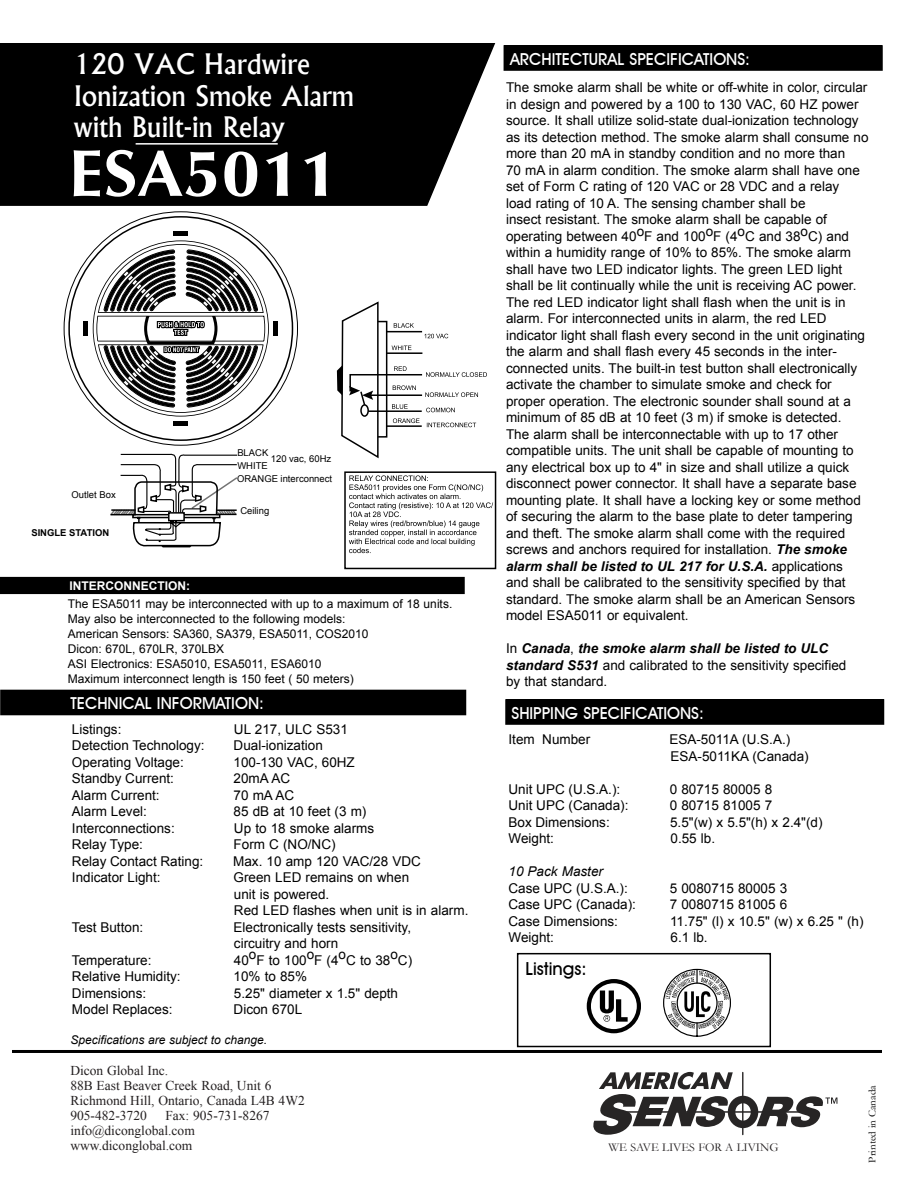
<style>
.page{position:relative;width:918px;height:1188px;background:#fff}
.page>*{position:absolute;margin:0;border:0;box-sizing:border-box;transform-origin:0 0}
.t1{font:700 66px "CG Omega";color:#fff;scale:1.05 1}
.t2{font:500 27px/31.5px "Albertus";color:#fff}
.t3{font:500 18px "Avant Garde IT Cby BT";color:#000}
.t4{font:500 16.5px "Avant Garde IT Cby BT";color:#fff}
.t5{font:13.5px/16.5px "Arial";color:#000}
.t6{font:13.5px/15px "Times New Roman";color:#231f20}
.t7{font:italic 13.5px "Arial";color:#000}
.t8{font:12px/15px "Arial";color:#000}
.t9{font:italic 12px "Arial";color:#000}
.t10{font:12px "Garamond";color:#231f20}
.t11{font:700 12px "Arial";color:#fff}
.t12{font:10.5px "Garamond";color:#000;scale:1.05 1}
.t13{font:9.45px "Arial";color:#000}
.t14{font:700 9.45px "Arial";color:#000}
.s1{font-weight:700;font-style:italic}
</style>
<div class="page">
<svg style="left:0;top:43px;width:496px;height:163px;background:#111"></svg>
<div style="left:1px;top:690px;width:464px;height:25px;background:#000"></div>
<hr style="left:12px;top:1050px;width:870px;height:3px;background:#000">
<div style="left:728px;top:1096px;width:30px;height:32px;border:8px solid #272525;border-radius:50%"></div>
<hr style="left:612px;top:1112px;width:207px;height:1px;background:#272525">
<svg style="left:757px;top:1096px;width:80px;height:31px"></svg>
<hr style="left:742px;top:1072px;width:1px;height:63px;background:#272525">
<svg style="left:593px;top:1072px;width:140px;height:63px"></svg>
<div style="left:506px;top:700px;width:378px;height:24px;background:#000"></div>
<div style="left:505px;top:699px;width:379px;height:26px;border:2px solid #000"></div>
<div style="left:504px;top:46px;width:378px;height:24px;background:#000"></div>
<div style="left:504px;top:45px;width:379px;height:26px;border:2px solid #000"></div>
<svg style="left:587px;top:979px;width:54px;height:54px"></svg>
<svg style="left:663px;top:968px;width:68px;height:69px"></svg>
<div style="left:517px;top:953px;width:254px;height:94px;border:2px solid #000"></div>
<svg style="left:64px;top:212px;width:234px;height:233px"></svg>
<div style="left:69px;top:217px;width:223px;height:223px;background:#fff;border-radius:50%"></div>
<hr style="left:173px;top:232px;width:15px;height:4px;background:#000">
<hr style="left:84px;top:321px;width:4px;height:15px;background:#000">
<hr style="left:173px;top:421px;width:15px;height:4px;background:#000">
<hr style="left:274px;top:321px;width:4px;height:15px;background:#000">
<svg style="left:90px;top:238px;width:181px;height:181px"></svg>
<svg style="left:337px;top:301px;width:150px;height:158px"></svg>
<svg style="left:349px;top:475px;width:144px;height:78px"></svg>
<div style="left:344px;top:471px;width:152px;height:98px;border:2px solid #000"></div>
<svg style="left:110px;top:453px;width:128px;height:95px"></svg>
<div style="left:0;top:577px;width:465px;height:17px;background:#000"></div>
<hr style="left:136px;top:143px;width:142px;height:2px;background:#fff">
<h2 class="t2" style="left:74px;top:48px;width:282px">120 VAC Hardwire<br>Ionization Smoke Alarm with Built-in Relay</h2>
<h1 class="t1" style="left:68px;top:132px;width:257px">ESA5011</h1>
<p class="t13" style="left:237px;top:446px;width:32px">BLACK</p>
<p class="t13" style="left:271px;top:452px;width:62px">120 vac, 60Hz</p>
<p class="t13" style="left:237px;top:459px;width:32px">WHITE</p>
<p class="t13" style="left:72px;top:488px;width:46px">Outlet Box</p>
<p class="t14" style="left:31px;top:526px;width:79px">SINGLE STATION</p>
<p class="t11" style="left:70px;top:577px;width:122px">INTERCONNECTION:</p>
<p class="t13" style="left:237px;top:472px;width:97px">ORANGE interconnect</p>
<p class="t13" style="left:240px;top:504px;width:30px">Ceiling</p>
<p class="t8" style="left:68px;top:597px;width:386px">The ESA5011 may be interconnected with up to a maximum of 18 units.<br>May also be interconnected to the following models:<br>American Sensors: SA360, SA379, ESA5011, COS2010<br>Dicon: 670L, 670LR, 370LBX<br>ASI Electronics: ESA5010, ESA5011, ESA6010<br>Maximum interconnect length is 150 feet ( 50 meters)</p>
<p class="t4" style="left:70px;top:693px;width:195px">TECHNICAL INFORMATION:</p>
<p class="t5" style="left:72px;top:721px;width:51px">Listings:</p>
<p class="t5" style="left:234px;top:721px;width:115px">UL 217, ULC S531</p>
<p class="t5" style="left:72px;top:737px;width:134px">Detection Technology:</p>
<p class="t5" style="left:234px;top:737px;width:91px">Dual-ionization</p>
<p class="t5" style="left:72px;top:754px;width:113px">Operating Voltage:</p>
<p class="t5" style="left:234px;top:754px;width:123px">100-130 VAC, 60HZ</p>
<p class="t5" style="left:72px;top:770px;width:104px">Standby Current:</p>
<p class="t5" style="left:234px;top:770px;width:58px">20mA AC</p>
<p class="t5" style="left:72px;top:787px;width:89px">Alarm Current:</p>
<p class="t5" style="left:234px;top:787px;width:62px">70 mA AC</p>
<p class="t5" style="left:72px;top:803px;width:77px">Alarm Level:</p>
<p class="t5" style="left:234px;top:803px;width:134px">85 dB at 10 feet (3 m)</p>
<p class="t5" style="left:72px;top:820px;width:104px">Interconnections:</p>
<p class="t5" style="left:234px;top:820px;width:142px">Up to 18 smoke alarms</p>
<p class="t5" style="left:72px;top:836px;width:73px">Relay Type:</p>
<p class="t5" style="left:234px;top:836px;width:103px">Form C (NO/NC)</p>
<p class="t5" style="left:72px;top:853px;width:133px">Relay Contact Rating:</p>
<p class="t5" style="left:233px;top:853px;width:189px">Max. 10 amp 120 VAC/28 VDC</p>
<p class="t5" style="left:72px;top:869px;width:90px">Indicator Light:</p>
<p class="t5" style="left:234px;top:869px;width:236px">Green LED remains on when<br>unit is powered.<br>Red LED flashes when unit is in alarm.</p>
<p class="t5" style="left:72px;top:919px;width:73px">Test Button:</p>
<p class="t5" style="left:234px;top:919px;width:179px">Electronically tests sensitivity, circuitry and horn</p>
<p class="t5" style="left:72px;top:952px;width:81px">Temperature:</p>
<p class="t5" style="left:234px;top:952px;width:180px">40oF to 100oF (4oC to 38oC)</p>
<p class="t5" style="left:72px;top:968px;width:110px">Relative Humidity:</p>
<p class="t5" style="left:234px;top:968px;width:75px">10% to 85%</p>
<p class="t5" style="left:72px;top:985px;width:76px">Dimensions:</p>
<p class="t5" style="left:234px;top:985px;width:166px">5.25" diameter x 1.5" depth</p>
<p class="t5" style="left:72px;top:1001px;width:102px">Model Replaces:</p>
<p class="t5" style="left:234px;top:1001px;width:70px">Dicon 670L</p>
<p class="t9" style="left:70px;top:1032px;width:198px">Specifications are subject to change.</p>
<p class="t6" style="left:70px;top:1062px;width:236px">Dicon Global Inc.<br>88B East Beaver Creek Road, Unit 6<br>Richmond Hill, Ontario, Canada L4B 4W2<br>905-482-3720</p>
<p class="t6" style="left:70px;top:1107px;width:201px;text-indent:95px">Fax: 905-731-8267 info@diconglobal.com www.diconglobal.com</p>
<p class="t4" style="left:510px;top:49px;width:242px">ARCHITECTURAL SPECIFICATIONS:</p>
<p class="t5" style="left:506px;top:79px;width:364px">The smoke alarm shall be white or off-white in color, circular in design and powered by a 100 to 130 VAC, 60 HZ power source. It shall utilize solid-state dual-ionization technology as its detection method. The smoke alarm shall consume no more than 20 mA in standby condition and no more than<br>70 mA in alarm condition. The smoke alarm shall have one set of Form C rating of 120 VAC or 28 VDC and a relay<br>load rating of 10 A. The sensing chamber shall be<br>insect resistant. The smoke alarm shall be capable of operating between 40oF and 100oF (4oC and 38oC) and within a humidity range of 10% to 85%. The smoke alarm shall have two LED indicator lights. The green LED light shall be lit continually while the unit is receiving AC power.<br>The red LED indicator light shall flash when the unit is in alarm. For interconnected units in alarm, the red LED indicator light shall flash every second in the unit originating the alarm and shall flash every 45 seconds in the inter&shy;connected units. The built-in test button shall electronically activate the chamber to simulate smoke and check for proper operation. The electronic sounder shall sound at a minimum of 85 dB at 10 feet (3 m) if smoke is detected.<br>The alarm shall be interconnectable with up to 17 other compatible units. The unit shall be capable of mounting to any electrical box up to 4" in size and shall utilize a quick disconnect power connector. It shall have a separate base mounting plate. It shall have a locking key or some method of securing the alarm to the base plate to deter tampering and theft. The smoke alarm shall come with the required screws and anchors required for installation. <span class="s1">The smoke alarm shall be listed to UL 217 for U.S.A.</span> applications and shall be calibrated to the sensitivity specified by that standard. The smoke alarm shall be an American Sensors model ESA5011 or equivalent.</p>
<p class="t5" style="left:506px;top:640px;width:342px">In <span class="s1">Canada</span>, <span class="s1">the smoke alarm shall be listed to ULC standard S531</span> and calibrated to the sensitivity specified by that standard.</p>
<p class="t4" style="left:512px;top:703px;width:194px">SHIPPING SPECIFICATIONS:</p>
<p class="t5" style="left:508px;top:731px;width:83px">Item Number</p>
<p class="t5" style="left:669px;top:731px;width:141px">ESA-5011A (U.S.A.)<br>ESA-5011KA (Canada)</p>
<p class="t5" style="left:508px;top:781px;width:113px">Unit UPC (U.S.A.):</p>
<p class="t5" style="left:670px;top:781px;width:104px">0 80715 80005 8</p>
<p class="t5" style="left:508px;top:797px;width:122px">Unit UPC (Canada):</p>
<p class="t5" style="left:670px;top:797px;width:104px">0 80715 81005 7</p>
<p class="t5" style="left:508px;top:814px;width:103px">Box Dimensions:</p>
<p class="t5" style="left:670px;top:814px;width:154px">5.5"(w) x 5.5"(h) x 2.4"(d)</p>
<p class="t5" style="left:508px;top:830px;width:47px">Weight:</p>
<p class="t5" style="left:670px;top:830px;width:46px">0.55 lb.</p>
<p class="t7" style="left:508px;top:863px;width:96px">10 Pack Master</p>
<p class="t5" style="left:508px;top:880px;width:121px">Case UPC (U.S.A.):</p>
<p class="t5" style="left:670px;top:880px;width:119px">5 0080715 80005 3</p>
<p class="t5" style="left:508px;top:896px;width:129px">Case UPC (Canada):</p>
<p class="t5" style="left:670px;top:896px;width:119px">7 0080715 81005 6</p>
<p class="t5" style="left:508px;top:913px;width:111px">Case Dimensions:</p>
<p class="t5" style="left:670px;top:913px;width:195px">11.75" (l) x 10.5" (w) x 6.25 " (h)</p>
<p class="t5" style="left:508px;top:929px;width:47px">Weight:</p>
<p class="t5" style="left:670px;top:929px;width:39px">6.1 lb.</p>
<h3 class="t3" style="left:526px;top:958px;width:63px">Listings:</h3>
<p class="t10" style="left:609px;top:1139px;width:172px">WE SAVE LIVES FOR A LIVING</p>
<p class="t12" style="left:865px;top:1162px;width:75px;rotate:-90deg">Printed in Canada</p>
</div>
